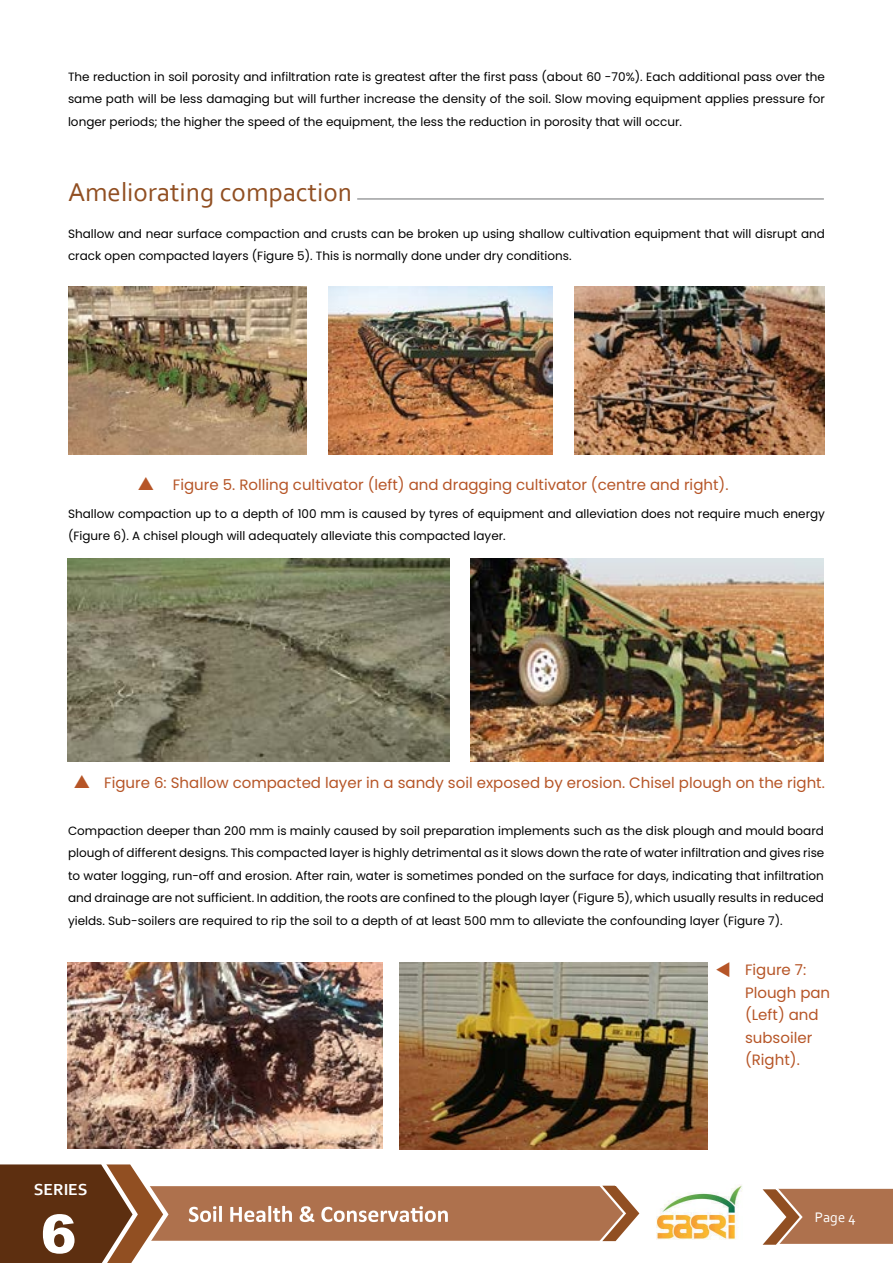
<style>
.page{position:relative;width:893px;height:1263px;background:#fff}
.page>*{position:absolute;margin:0;border:0;box-sizing:border-box;transform-origin:0 0}
.t1{font:900 53.55px "Arial";color:#fff}
.t2{font:27px "Corbel";color:#914f22}
.t3{font:700 16.8px "Corbel";color:#fff}
.t4{font:15px/22.5px "Poppins";color:#b65527}
.t5{font:14.55px "Corbel";color:#fff}
.t6{font:12px/22.5px "Poppins";color:#000;text-align:justify}
</style>
<div class="page">
<img style="left:656px;top:1185px;width:87px;height:54px">
<svg style="left:0;top:1164px;width:640px;height:99px"></svg>
<svg style="left:762px;top:1188px;width:131px;height:57px;background:#b78263"></svg>
<img style="left:69px;top:286px;width:237px;height:168px">
<img style="left:329px;top:286px;width:223px;height:168px">
<img style="left:575px;top:286px;width:250px;height:168px">
<img style="left:68px;top:558px;width:381px;height:203px">
<img style="left:470px;top:558px;width:354px;height:203px">
<img style="left:68px;top:962px;width:315px;height:187px">
<img style="left:400px;top:962px;width:307px;height:188px">
<hr style="left:357px;top:199px;width:467px;height:1px;background:#6d6e71">
<p class="t6" style="left:68px;top:65px;width:758px">The reduction in soil porosity and infiltration rate is greatest after the first pass (about 60 -70%). Each additional pass over the same path will be less damaging but will further increase the density of the soil. Slow moving equipment applies pressure for longer periods; the higher the speed of the equipment, the less the reduction in porosity that will occur.</p>
<h2 class="t2" style="left:68px;top:175px;width:286px">Ameliorating compaction</h2>
<p class="t6" style="left:68px;top:222px;width:758px">Shallow and near surface compaction and crusts can be broken up using shallow cultivation equipment that will disrupt and crack open compacted layers (Figure 5). This is normally done under dry conditions.</p>
<p class="t4" style="left:173px;top:473px;width:557px">Figure 5. Rolling cultivator (left) and dragging cultivator (centre and right).</p>
<p class="t6" style="left:68px;top:502px;width:758px">Shallow compaction up to a depth of 100 mm is caused by tyres of equipment and alleviation does not require much energy (Figure 6). A chisel plough will adequately alleviate this compacted layer.</p>
<p class="t4" style="left:104px;top:771px;width:722px">Figure 6: Shallow compacted layer in a sandy soil exposed by erosion. Chisel plough on the right.</p>
<p class="t6" style="left:68px;top:819px;width:758px">Compaction deeper than 200 mm is mainly caused by soil preparation implements such as the disk plough and mould board plough of different designs. This compacted layer is highly detrimental as it slows down the rate of water infiltration and gives rise to water logging, run-off and erosion. After rain, water is sometimes ponded on the surface for days, indicating that infiltration and drainage are not sufficient. In addition, the roots are confined to the plough layer (Figure 5), which usually results in reduced yields. Sub-soilers are required to rip the soil to a depth of at least 500 mm to alleviate the confounding layer (Figure 7).</p>
<h3 class="t3" style="left:34px;top:1179px;width:55px">SERIES</h3>
<h1 class="t1" style="left:41px;top:1195px;width:37px">6</h1>
<p class="t4" style="left:745px;top:959px;width:87px">Figure 7:<br>Plough pan (Left) and subsoiler (Right).</p>
<p class="t5" style="left:815px;top:1208px;width:42px">Page 4</p>
</div>
